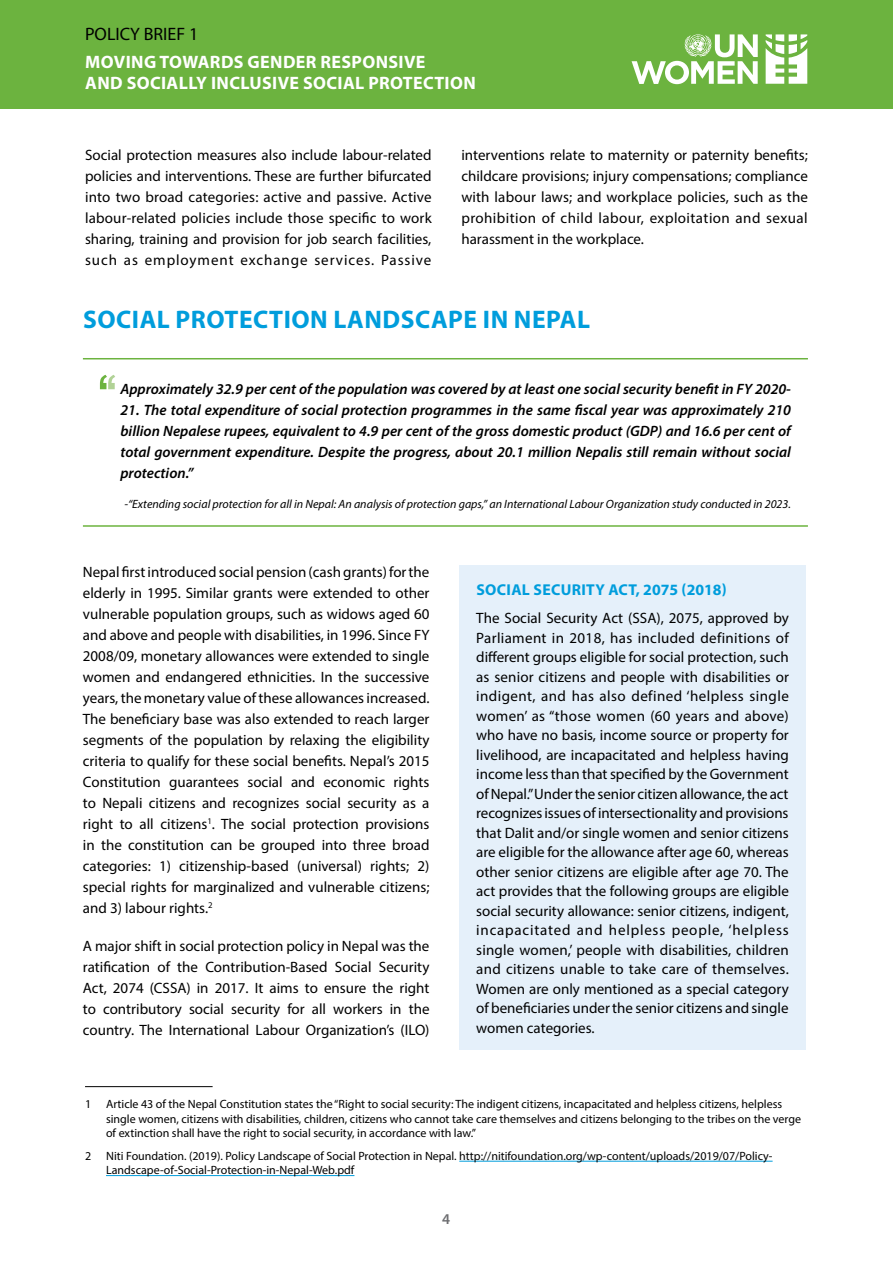
<style>
.page{position:relative;width:893px;height:1263px;background:#fff}
.page>*{position:absolute;margin:0;border:0;box-sizing:border-box;transform-origin:0 0}
.New_Heading_2{font:700 25.5px "Myriad Pro";letter-spacing:.02em;color:#009ddc}
.t1{font:700 18px/21px "Myriad Pro";letter-spacing:.02em;color:#fff}
.t2{font:18px "Myriad Pro";color:#000}
.t3{font:700 15.75px "Myriad Pro";letter-spacing:.02em;color:#009ddc}
.Normal__Web{font:15px/21px "Myriad Pro";color:#000;text-align:justify}
.Normal__Web-2{font:italic 600 15px/21.1px "Myriad Pro";color:#000;text-align:justify}
.t4{font:600 15px "Myriad Pro";color:#6d6e71}
.Footnote{font:12px/14.4px "Myriad Pro";color:#000}
.Normal__Web-3{font:italic 12px "Myriad Pro";color:#000}
</style>
<div class="page">
<div style="left:0;top:0;width:893px;height:108px;background:#6cb33f"></div>
<svg style="left:632px;top:34px;width:126px;height:50px"></svg>
<svg style="left:766px;top:34px;width:41px;height:50px"></svg>
<hr style="left:83px;top:358px;width:725px;height:1px;background:#6cb33f">
<hr style="left:83px;top:525px;width:725px;height:2px;background:#6cb33f">
<svg style="left:100px;top:375px;width:15px;height:14px"></svg>
<hr style="left:85px;top:1086px;width:128px;height:1px;background:#000">
<hr style="left:459px;top:1161px;width:314px;height:1px;background:#009ddc">
<hr style="left:106px;top:1175px;width:248px;height:1px;background:#009ddc">
<div style="left:459px;top:566px;width:347px;height:484px;background:#e5f0fa"></div>
<p class="t2" style="left:85px;top:23px;width:115px">POLICY BRIEF 1</p>
<p class="t1" style="left:85px;top:50px;width:392px">MOVING TOWARDS GENDER RESPONSIVE<br>AND SOCIALLY INCLUSIVE SOCIAL PROTECTION</p>
<p class="Normal__Web" style="left:85px;top:144px;width:348px">Social protection measures also include labour-related policies and interventions. These are further bifurcated into two broad categories: active and passive. Active labour-related policies include those specific to work sharing, training and provision for job search facilities, such as employment exchange services. Passive</p>
<p class="Normal__Web" style="left:461px;top:144px;width:348px">interventions relate to maternity or paternity benefits; childcare provisions; injury compensations; compliance with labour laws; and workplace policies, such as the prohibition of child labour, exploitation and sexual harassment in the workplace.</p>
<h2 class="New_Heading_2" style="left:83px;top:303px;width:509px">SOCIAL PROTECTION LANDSCAPE IN NEPAL</h2>
<p class="Normal__Web-2" style="left:120px;top:377px;width:672px">Approximately 32.9 per cent of the population was covered by at least one social security benefit in FY 2020-</p>
<p class="Normal__Web-2" style="left:120px;top:398px;width:672px">21. The total expenditure of social protection programmes in the same fiscal year was approximately 210 billion Nepalese rupees, equivalent to 4.9 per cent of the gross domestic product (GDP) and 16.6 per cent of total government expenditure. Despite the progress, about 20.1 million Nepalis still remain without social protection.”</p>
<p class="Normal__Web-3" style="left:124px;top:497px;width:668px">-“Extending social protection for all in Nepal: An analysis of protection gaps,” an International Labour Organization study conducted in 2023.</p>
<p class="Normal__Web" style="left:83px;top:561px;width:348px">Nepal first introduced social pension (cash grants) for the elderly in 1995. Similar grants were extended to other vulnerable population groups, such as widows aged 60 and above and people with disabilities, in 1996. Since FY 2008/09, monetary allowances were extended to single women and endangered ethnicities. In the successive years, the monetary value of these allowances increased.<br>The beneficiary base was also extended to reach larger segments of the population by relaxing the eligibility criteria to qualify for these social benefits. Nepal’s 2015<br>Constitution guarantees social and economic rights to Nepali citizens and recognizes social security as a right to all citizens<sup>1</sup>. The social protection provisions in the constitution can be grouped into three broad categories: 1) citizenship-based (universal) rights; 2) special rights for marginalized and vulnerable citizens; and 3) labour rights.<sup>2</sup></p>
<p class="Normal__Web" style="left:83px;top:935px;width:348px">A major shift in social protection policy in Nepal was the ratification of the Contribution-Based Social Security Act, 2074 (CSSA) in 2017. It aims to ensure the right to contributory social security for all workers in the country. The International Labour Organization’s (ILO)</p>
<p class="t3" style="left:476px;top:579px;width:252px">SOCIAL SECURITY ACT, 2075 (2018)</p>
<p class="Normal__Web" style="left:476px;top:608px;width:314px;line-height:19.5px">The Social Security Act (SSA), 2075, approved by Parliament in 2018, has included definitions of different groups eligible for social protection, such as senior citizens and people with disabilities or indigent, and has also defined ‘helpless single women’ as “those women (60 years and above) who have no basis, income source or property for livelihood, are incapacitated and helpless having income less than that specified by the Government of Nepal.” Under the senior citizen allowance, the act recognizes issues of intersectionality and provisions that Dalit and/or single women and senior citizens are eligible for the allowance after age 60, whereas other senior citizens are eligible after age 70. The act provides that the following groups are eligible social security allowance: senior citizens, indigent, incapacitated and helpless people, ‘helpless single women,’ people with disabilities, children and citizens unable to take care of themselves.<br>Women are only mentioned as a special category of beneficiaries under the senior citizens and single women categories.</p>
<p class="Footnote" style="left:106px;top:1097px;width:697px;text-indent:-21px">1 Article 43 of the Nepal Constitution states the “Right to social security: The indigent citizens, incapacitated and helpless citizens, helpless single women, citizens with disabilities, children, citizens who cannot take care themselves and citizens belonging to the tribes on the verge of extinction shall have the right to social security, in accordance with law.”</p>
<p class="Footnote" style="left:106px;top:1148px;width:668px;text-indent:-21px">2 Niti Foundation. (2019). Policy Landscape of Social Protection in Nepal. http://nitifoundation.org/wp-content/uploads/2019/07/Policy-<br>Landscape-of-Social-Protection-in-Nepal-Web.pdf</p>
<p class="t4" style="left:442px;top:1209px;width:10px">4</p>
</div>
